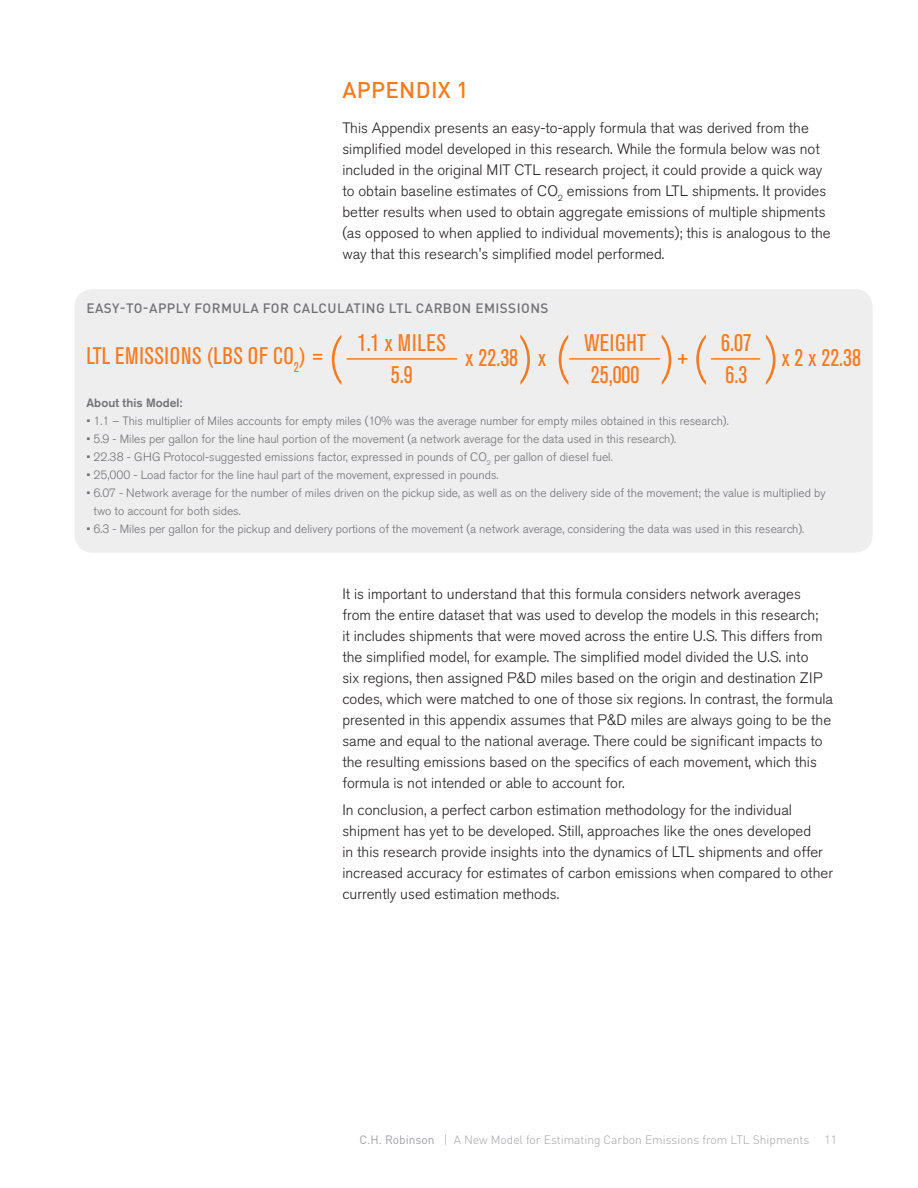
<style>
.page{position:relative;width:918px;height:1188px;background:#fff}
.page>*{position:absolute;margin:0;border:0;box-sizing:border-box;transform-origin:0 0}
.Second_Paragraph_WP{font:300 condensed 59.55px "Akzidenz Grotesk BQ";color:#f47b21}
.Second_Paragraph_WP-2{font:condensed 23.85px "Akzidenz Grotesk BQ";letter-spacing:.02em;color:#f47b21}
.Second_Paragraph_WP-3{font:500 22.5px "DIN Pro";letter-spacing:.01em;color:#f47b21}
.Second_Paragraph_WP-4{font:300 15px/21px "Akzidenz Grotesk Pro";color:#231f20}
.Chart_Graph_Head_WP{font:500 13.5px "DIN Pro";letter-spacing:.035em;color:#717074}
.Second_Paragraph_WP-5{font:300 12px/18px "Akzidenz Grotesk Pro";color:#717074}
.t1{font:300 12px "DIN Pro";color:#a1a1a5}
.Second_Paragraph_WP-6{font:500 12px "Akzidenz Grotesk Pro";color:#717074}
.s1{font-weight:400}
</style>
<div class="page">
<div style="left:75px;top:289px;width:798px;height:264px;background:#eeeeef;border-radius:18px"></div>
<hr style="left:347px;top:358px;width:110px;height:2px;background:#f47b21">
<hr style="left:569px;top:358px;width:91px;height:2px;background:#f47b21">
<hr style="left:711px;top:358px;width:49px;height:2px;background:#f47b21">
<p class="Second_Paragraph_WP-3" style="left:342px;top:75px;width:127px">APPENDIX 1</p>
<p class="Second_Paragraph_WP-4" style="left:342px;top:117px;width:490px">This Appendix presents an easy-to-apply formula that was derived from the simplified model developed in this research. While the formula below was not included in the original MIT CTL research project, it could provide a quick way to obtain baseline estimates of CO<sub>2</sub> emissions from LTL shipments. It provides better results when used to obtain aggregate emissions of multiple shipments (as opposed to when applied to individual movements); this is analogous to the way that this research's simplified model performed.</p>
<p class="Chart_Graph_Head_WP" style="left:86px;top:299px;width:464px">EASY-TO-APPLY FORMULA FOR CALCULATING LTL CARBON EMISSIONS</p>
<p class="Second_Paragraph_WP-2" style="left:86px;top:343px;width:240px">LTL EMISSIONS (LBS OF CO<sub>2</sub>) =</p>
<p class="Second_Paragraph_WP-2" style="left:466px;top:344px;width:82px">x 22.38 x</p>
<p class="Second_Paragraph_WP-2" style="left:676px;top:344px;width:15px">+</p>
<p class="Second_Paragraph_WP-2" style="left:782px;top:344px;width:81px">x 2 x 22.38</p>
<p class="Second_Paragraph_WP-2" style="left:358px;top:330px;width:89px">1.1 x MILES</p>
<p class="Second_Paragraph_WP-2" style="left:391px;top:361px;width:23px">5.9</p>
<p class="Second_Paragraph_WP-2" style="left:584px;top:330px;width:63px">WEIGHT</p>
<p class="Second_Paragraph_WP-2" style="left:591px;top:361px;width:50px">25,000</p>
<p class="Second_Paragraph_WP-2" style="left:721px;top:330px;width:32px">6.07</p>
<p class="Second_Paragraph_WP" style="left:330px;top:324px;width:15px">(</p>
<p class="Second_Paragraph_WP" style="left:518px;top:324px;width:54px">) (</p>
<p class="Second_Paragraph_WP" style="left:659px;top:324px;width:50px">) (</p>
<p class="Second_Paragraph_WP" style="left:764px;top:324px;width:15px">)</p>
<p class="Second_Paragraph_WP-2" style="left:726px;top:361px;width:23px">6.3</p>
<p class="Second_Paragraph_WP-6" style="left:86px;top:395px;width:98px">About this Model:</p>
<p class="Second_Paragraph_WP-5" style="left:86px;top:412px;width:644px">• 1.1 – This multiplier of Miles accounts for empty miles (10% was the average number for empty miles obtained in this research).</p>
<p class="Second_Paragraph_WP-5" style="left:86px;top:430px;width:591px">• 5.9 - Miles per gallon for the line haul portion of the movement (a network average for the data used in this research).</p>
<p class="Second_Paragraph_WP-5" style="left:86px;top:448px;width:528px">• 22.38 - GHG Protocol-suggested emissions factor, expressed in pounds of CO<sub>2</sub> per gallon of diesel fuel.</p>
<p class="Second_Paragraph_WP-5" style="left:86px;top:466px;width:414px">• 25,000 - Load factor for the line haul part of the movement, expressed in pounds.</p>
<p class="Second_Paragraph_WP-5" style="left:93px;top:484px;width:734px;text-indent:-7px">• 6.07 - Network average for the number of miles driven on the pickup side, as well as on the delivery side of the movement; the value is multiplied by two to account for both sides.</p>
<p class="Second_Paragraph_WP-5" style="left:86px;top:520px;width:719px">• 6.3 - Miles per gallon for the pickup and delivery portions of the movement (a network average, considering the data was used in this research).</p>
<p class="Second_Paragraph_WP-4" style="left:342px;top:583px;width:492px">It is important to understand that this formula considers network averages from the entire dataset that was used to develop the models in this research;<br>it includes shipments that were moved across the entire U.S. This differs from the simplified model, for example. The simplified model divided the U.S. into<br>six regions, then assigned P&amp;D miles based on the origin and destination ZIP codes, which were matched to one of those six regions. In contrast, the formula presented in this appendix assumes that P&amp;D miles are always going to be the same and equal to the national average. There could be significant impacts to the resulting emissions based on the specifics of each movement, which this formula is not intended or able to account for.</p>
<p class="Second_Paragraph_WP-4" style="left:342px;top:799px;width:492px">In conclusion, a perfect carbon estimation methodology for the individual shipment has yet to be developed. Still, approaches like the ones developed<br>in this research provide insights into the dynamics of LTL shipments and offer increased accuracy for estimates of carbon emissions when compared to other currently used estimation methods.</p>
<p class="t1" style="left:360px;top:1131px;width:451px"><span class="s1">C.H. Robinson</span> | A New Model for Estimating Carbon Emissions from LTL Shipments</p>
<p class="t1" style="left:825px;top:1131px;width:14px">11</p>
</div>
